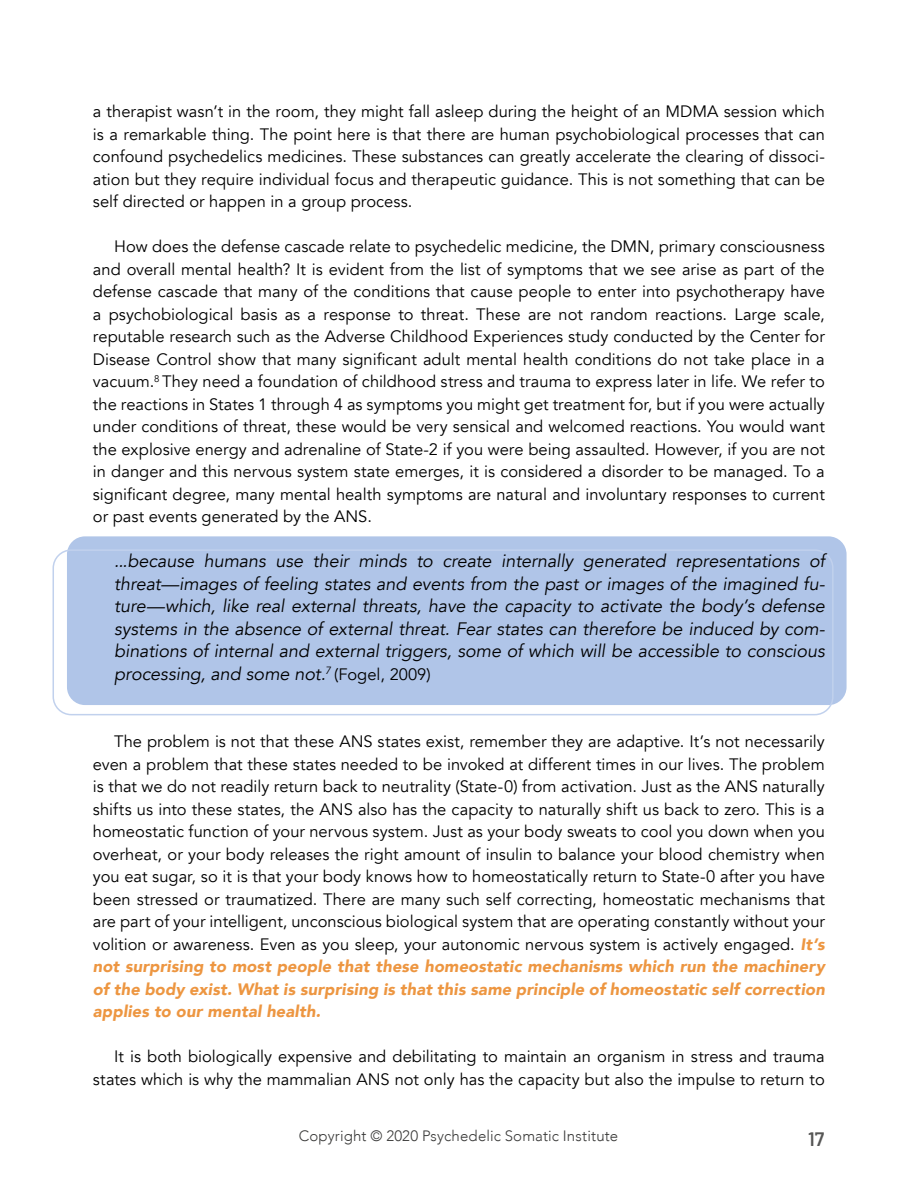
<style>
.page{position:relative;width:918px;height:1188px;background:#fff}
.page>*{position:absolute;margin:0;border:0;box-sizing:border-box;transform-origin:0 0}
.t1{font:600 19.5px "Barlow";color:#565655}
.t2{font:italic 18px/22.5px "Avenir";color:#000;text-align:justify}
.t3{font:16.5px/22.5px "Avenir";color:#000;text-align:justify}
.t4{font:300 15px "Avenir";letter-spacing:.01em;color:#3a3a39}
.s1{font-style:normal;font-size:16.5px}
.s2{font-weight:900;font-style:italic;color:#ed9641}
</style>
<div class="page">
<div style="left:67px;top:536px;width:780px;height:169px;background:#b0c5e8;border-radius:18px"></div>
<div style="left:53px;top:549px;width:781px;height:166px;border:2px solid #c1d1ed;border-radius:18px"></div>
<p class="t3" style="left:93px;top:100px;width:734px">a therapist wasn’t in the room, they might fall asleep during the height of an MDMA session which is a remarkable thing. The point here is that there are human psychobiological processes that can confound psychedelics medicines. These substances can greatly accelerate the clearing of dissoci&shy;ation but they require individual focus and therapeutic guidance. This is not something that can be self directed or happen in a group process.</p>
<p class="t3" style="left:93px;top:235px;width:734px;text-indent:21px">How does the defense cascade relate to psychedelic medicine, the DMN, primary consciousness and overall mental health? It is evident from the list of symptoms that we see arise as part of the defense cascade that many of the conditions that cause people to enter into psychotherapy have a psychobiological basis as a response to threat. These are not random reactions. Large scale, reputable research such as the Adverse Childhood Experiences study conducted by the Center for Disease Control show that many significant adult mental health conditions do not take place in a vacuum.<sup>8</sup> They need a foundation of childhood stress and trauma to express later in life. We refer to the reactions in States 1 through 4 as symptoms you might get treatment for, but if you were actually under conditions of threat, these would be very sensical and welcomed reactions. You would want the explosive energy and adrenaline of State-2 if you were being assaulted. However, if you are not in danger and this nervous system state emerges, it is considered a disorder to be managed. To a significant degree, many mental health symptoms are natural and involuntary responses to current or past events generated by the ANS.</p>
<p class="t2" style="left:114px;top:550px;width:712px">...because humans use their minds to create internally generated representations of threat—images of feeling states and events from the past or images of the imagined fu&shy;ture—which, like real external threats, have the capacity to activate the body’s defense systems in the absence of external threat. Fear states can therefore be induced by com&shy;binations of internal and external triggers, some of which will be accessible to conscious processing, and some not.<sup>7</sup> <span class="s1">(Fogel, 2009)</span></p>
<p class="t3" style="left:93px;top:730px;width:734px;text-indent:21px">The problem is not that these ANS states exist, remember they are adaptive. It’s not necessarily even a problem that these states needed to be invoked at different times in our lives. The problem is that we do not readily return back to neutrality (State-0) from activation. Just as the ANS naturally shifts us into these states, the ANS also has the capacity to naturally shift us back to zero. This is a homeostatic function of your nervous system. Just as your body sweats to cool you down when you overheat, or your body releases the right amount of insulin to balance your blood chemistry when you eat sugar, so it is that your body knows how to homeostatically return to State-0 after you have been stressed or traumatized. There are many such self correcting, homeostatic mechanisms that are part of your intelligent, unconscious biological system that are operating constantly without your volition or awareness. Even as you sleep, your autonomic nervous system is actively engaged. <span class="s2">It’s not surprising to most people that these homeostatic mechanisms which run the machinery of the body exist. What is surprising is that this same principle of homeostatic self correction applies to our mental health.</span></p>
<p class="t3" style="left:93px;top:1045px;width:733px;text-align:right">It is both biologically expensive and debilitating to maintain an organism in stress and trauma states which is why the mammalian ANS not only has the capacity but also the impulse to return to</p>
<p class="t4" style="left:299px;top:1127px;width:321px">Copyright © 2020 Psychedelic Somatic Institute</p>
<p class="t1" style="left:808px;top:1127px;width:18px">17</p>
</div>
